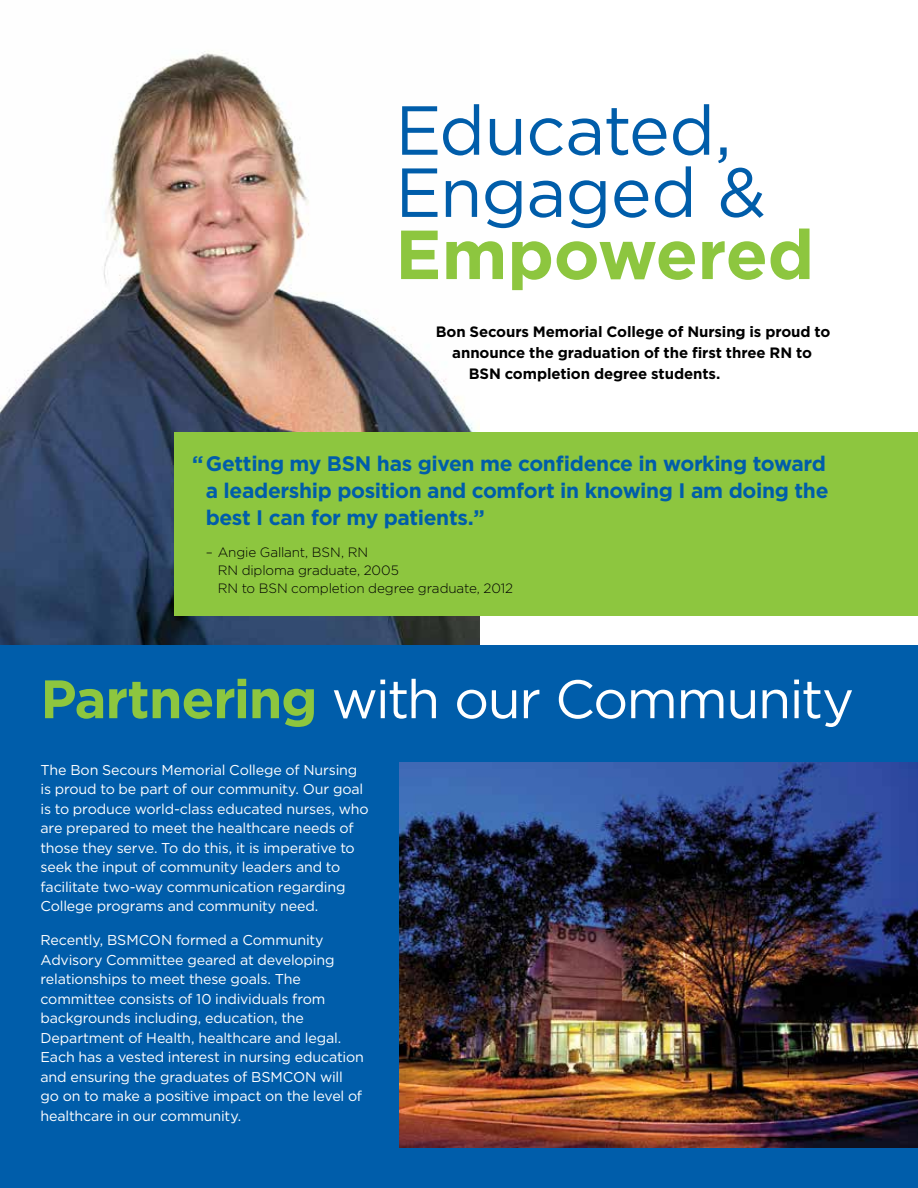
<style>
.page{position:relative;width:918px;height:1188px;background:#fff}
.page>*{position:absolute;margin:0;border:0;box-sizing:border-box;transform-origin:0 0}
.t1{font:69.3px/62.1px "Gotham";letter-spacing:-.015em;color:#005daa}
.t2{font:700 69.3px "Gotham";letter-spacing:-.005em;color:#8dc63f}
.t3{font:54px "Gotham";letter-spacing:-.03em;color:#fff}
.t4{font:700 21px/27px "Gotham";letter-spacing:-.02em;color:#005daa;text-align:justify}
.t5{font:700 15px "Gotham";letter-spacing:-.01em;color:#000}
.t6{font:14.25px/19.5px "Gotham";letter-spacing:-.01em;color:#fff}
.t7{font:300 13.5px/18px "Gotham";letter-spacing:-.01em;color:#000}
.s1{font-weight:700;color:#8dc63f}
</style>
<div class="page">
<img style="left:0;top:51px;width:480px;height:595px">
<div style="left:0;top:646px;width:918px;height:542px;background:#005daa"></div>
<img style="left:400px;top:762px;width:518px;height:386px">
<div style="left:175px;top:432px;width:743px;height:184px;background:#8dc63f"></div>
<h1 class="t1" style="left:395px;top:98px;width:372px">Educated,<br>Engaged &amp;</h1>
<h1 class="t2" style="left:395px;top:209px;width:420px">Empowered</h1>
<p class="t5" style="left:436px;top:322px;width:396px">Bon Secours Memorial College of N ursing is proud to</p>
<p class="t5" style="left:452px;top:343px;width:361px">announce the graduation of the first three RN to</p>
<p class="t5" style="left:469px;top:364px;width:253px">BSN completion degree students.</p>
<h3 class="t4" style="left:206px;top:450px;width:624px;text-indent:-14px">“ Getting my BSN has given me confidence in working toward a leadership position and comfort in knowing I am doing the best I can for my patients.”</h3>
<p class="t7" style="left:218px;top:543px;width:297px;text-indent:-12px">– Angie Gallant, BSN, RN<br>RN diploma graduate, 2005<br>RN to BSN completion degree graduate, 2012</p>
<h2 class="t3" style="left:40px;top:665px;width:815px"><span class="s1">Partnering</span> with our Community</h2>
<p class="t6" style="left:40px;top:759px;width:330px">The Bon Secours Memorial College of Nursing is proud to be part of our community. Our goal is to produce world-class educated nurses, who are prepared to meet the healthcare needs of those they serve. To do this, it is imperative to seek the input of community leaders and to facilitate two-way communication regarding College programs and community need.</p>
<p class="t6" style="left:40px;top:930px;width:325px">Recently, BSMCON formed a Community Advisory Committee geared at developing relationships to meet these goals. The committee consists of 10 individuals from backgrounds including, education, the Department of Health, healthcare and legal.<br>Each has a vested interest in nursing education and ensuring the graduates of BSMCON will go on to make a positive impact on the level of healthcare in our community.</p>
</div>
